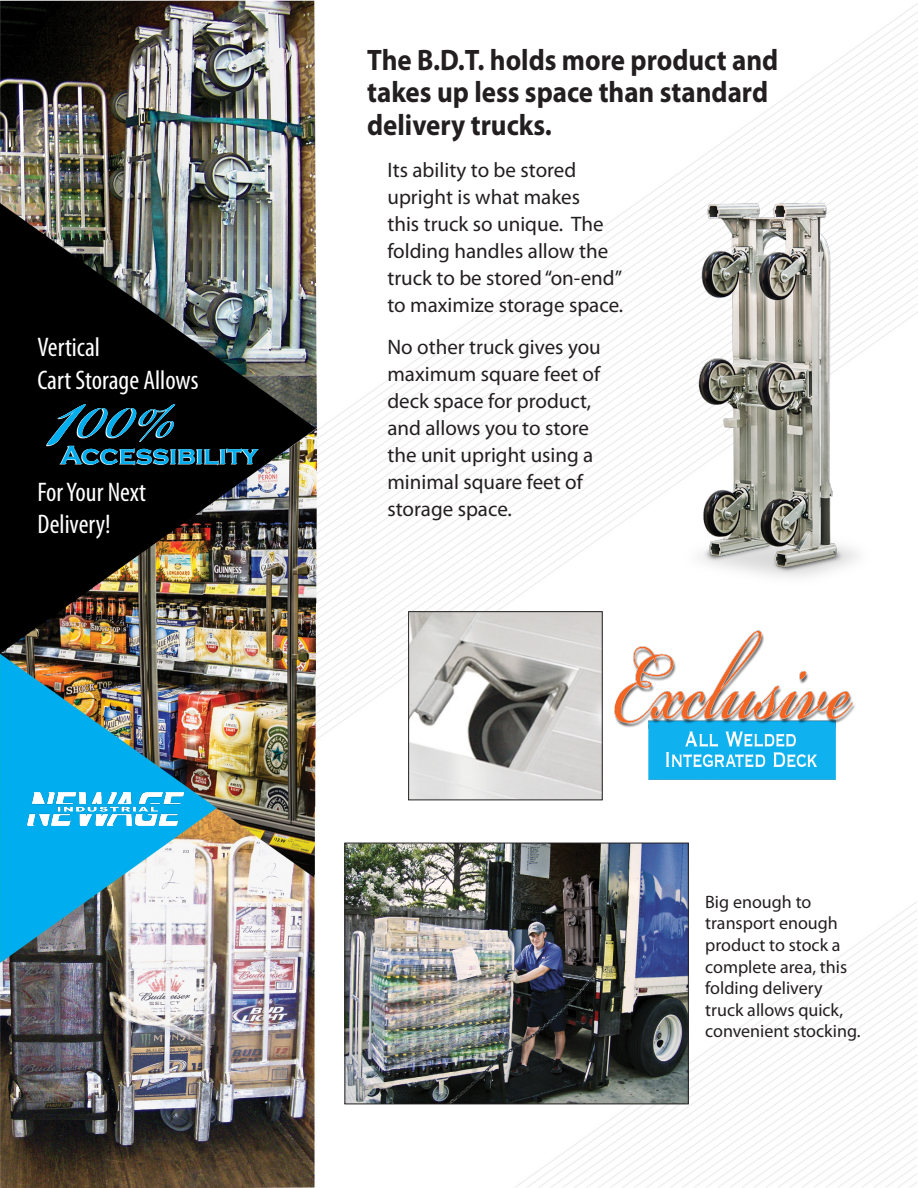
<style>
.page{position:relative;width:918px;height:1188px;background:#fff}
.page>*{position:absolute;margin:0;border:0;box-sizing:border-box;transform-origin:0 0}
.t1{font:108px "Beautiful ES";color:#00aeef}
.t2{font:700 29.7px/32.4px "Myriad Pro";color:#231f20;scale:.91 1}
.t3{font:condensed 27px/32.4px "Myriad Pro";color:#fff}
.t4{font:700 27px/37.5px "Copperplate Gothic";color:#00aeef}
.t5{font:21px/27px "Myriad Pro";color:#231f20}
.t6{font:18px/21.6px "Myriad Pro";color:#231f20}
.s1{font-size:150px}
.s2{font-family:"Myriad Pro";font-weight:400;font-stretch:condensed;color:#fff}
</style>
<div class="page">
<img style="left:0;top:0;width:918px;height:1188px">
<svg style="left:46px;top:405px;width:212px;height:60px;fill:#000"></svg>
<img style="left:677px;top:170px;width:195px;height:418px">
<img style="left:347px;top:845px;width:340px;height:257px">
<div style="left:345px;top:843px;width:344px;height:261px;border:1px solid #231f20"></div>
<img style="left:410px;top:613px;width:191px;height:185px">
<div style="left:408px;top:611px;width:195px;height:189px;border:1px solid #231f20"></div>
<img style="left:27px;top:792px;width:156px;height:33px">
<img style="left:604px;top:623px;width:260px;height:165px">
<p class="t3" style="left:38px;top:331px;width:163px">Vertical<br>Cart Storage Allows</p>
<p class="t1" style="left:49px;top:356px;width:129px"><span class="s1">1</span>00%</p>
<p class="t4" style="left:38px;top:436px;width:222px;text-indent:23px">Accessibility<br><span class="s2">For Your Next</span></p>
<p class="t3" style="left:38px;top:508px;width:75px">Delivery!</p>
<p class="t2" style="left:367px;top:43px;width:453px">The B.D.T. holds more product and takes up less space than standard</p>
<p class="t2" style="left:367px;top:108px;width:205px">delivery trucks.</p>
<p class="t5" style="left:387px;top:156px;width:237px">Its ability to be stored upright is what makes<br>this truck so unique. The folding handles allow the truck to be stored “on-end” to maximize storage space.</p>
<p class="t5" style="left:387px;top:333px;width:215px">No other truck gives you maximum square feet of deck space for product, and allows you to store the unit upright using a minimal square feet of storage space.</p>
<p class="t6" style="left:705px;top:891px;width:157px">Big enough to transport enough product to stock a complete area, this folding delivery truck allows quick, convenient stocking.</p>
</div>
